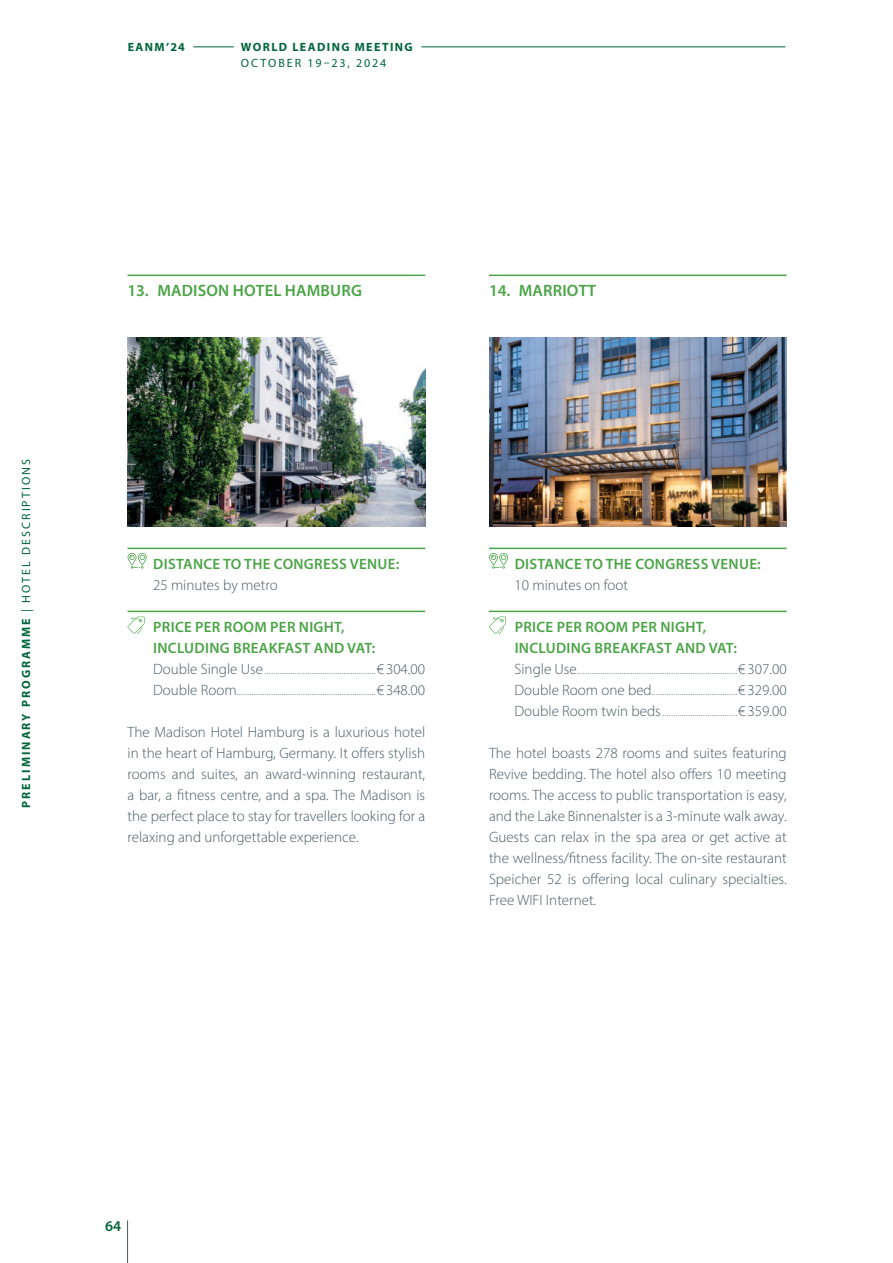
<style>
.page{position:relative;width:893px;height:1263px;background:#fff}
.page>*{position:absolute;margin:0;border:0;box-sizing:border-box;transform-origin:0 0}
.t1{font:600 16.5px "Myriad Pro";letter-spacing:.01em;color:#4ba447}
.t2{font:300 15px/21px "Myriad Pro";color:#465a64;text-align:justify}
.t3{font:600 15px/21px "Myriad Pro";letter-spacing:.02em;color:#4ba447}
.t4{font:600 15px "Myriad Pro";color:#01653b}
.t5{font:700 12px "Myriad Pro";letter-spacing:.17em;color:#01653b}
.t6{font:700 12px "Myriad Pro";letter-spacing:.125em;color:#01653b}
.t7{font:12px "Myriad Pro";letter-spacing:.15em;color:#01653b}
.t8{font:300 10.5px/21px "Myriad Pro";color:#465a64}
.s1{font-weight:400}
.s2{font-size:15px}
</style>
<div class="page">
<hr style="left:127px;top:1220px;width:1px;height:43px;background:#465a64">
<hr style="left:193px;top:46px;width:41px;height:1px;background:#01653b">
<hr style="left:421px;top:46px;width:364px;height:1px;background:#01653b">
<hr style="left:128px;top:275px;width:297px;height:1px;background:#4ba447">
<hr style="left:128px;top:548px;width:297px;height:1px;background:#4ba447">
<hr style="left:128px;top:611px;width:297px;height:1px;background:#4ba447">
<img style="left:128px;top:338px;width:297px;height:189px">
<hr style="left:489px;top:275px;width:298px;height:1px;background:#4ba447">
<hr style="left:489px;top:548px;width:298px;height:1px;background:#4ba447">
<hr style="left:489px;top:611px;width:298px;height:1px;background:#4ba447">
<img style="left:489px;top:338px;width:298px;height:189px">
<svg style="left:128px;top:553px;width:19px;height:16px"></svg>
<svg style="left:128px;top:617px;width:17px;height:17px"></svg>
<svg style="left:489px;top:553px;width:19px;height:16px"></svg>
<svg style="left:489px;top:617px;width:17px;height:17px"></svg>
<p class="t5" style="left:18px;top:808px;width:350px;rotate:-90deg">PRELIMINARY PROGRAMME <span class="s1">| HOTEL DESCRIPTIONS</span></p>
<p class="t6" style="left:128px;top:39px;width:59px">EANM’24</p>
<p class="t6" style="left:241px;top:39px;width:174px">WORLD LEADING MEETING</p>
<p class="t7" style="left:241px;top:56px;width:147px">OCTOBER 19–23, 2024</p>
<p class="t1" style="left:128px;top:280px;width:236px">13. MADISON HOTEL HAMBURG</p>
<p class="t1" style="left:489px;top:280px;width:109px">14. MARRIOTT</p>
<p class="t3" style="left:153px;top:553px;width:248px">DISTANCE TO THE CONGRESS VENUE:</p>
<p class="t2" style="left:153px;top:574px;width:126px">25 minutes by metro</p>
<p class="t3" style="left:153px;top:616px;width:224px">PRICE PER ROOM PER NIGHT,<br>INCLUDING BREAKFAST AND VAT:</p>
<p class="t8" style="left:153px;top:659px;width:274px"><span class="s2">Double Single Use</span>....................................................<span class="s2">€304.00<br>Double Room</span>.................................................................<span class="s2">€348.00</span></p>
<p class="t2" style="left:128px;top:721px;width:299px">The Madison Hotel Hamburg is a luxurious hotel in the heart of Hamburg, Germany. It offers stylish rooms and suites, an award-winning restaurant, a bar, a fitness centre, and a spa. The Madison is the perfect place to stay for travellers looking for a relaxing and unforgettable experience.</p>
<p class="t3" style="left:515px;top:553px;width:248px">DISTANCE TO THE CONGRESS VENUE:</p>
<p class="t2" style="left:514px;top:574px;width:115px">10 minutes on foot</p>
<p class="t3" style="left:515px;top:616px;width:224px">PRICE PER ROOM PER NIGHT,<br>INCLUDING BREAKFAST AND VAT:</p>
<p class="t8" style="left:514px;top:659px;width:274px;text-align:justify"><span class="s2">Single Use</span>...........................................................................<span class="s2">€307.00<br>Double Room one bed</span>........................................<span class="s2">€329.00<br>Double Room twin beds</span>...................................<span class="s2">€359.00</span></p>
<p class="t2" style="left:489px;top:742px;width:299px">The hotel boasts 278 rooms and suites featuring Revive bedding. The hotel also offers 10 meeting rooms. The access to public transportation is easy, and the Lake Binnenalster is a 3-minute walk away.<br>Guests can relax in the spa area or get active at the wellness/fitness facility. The on-site restaurant Speicher 52 is offering local culinary specialties.<br>Free WIFI Internet.</p>
<p class="t4" style="left:105px;top:1216px;width:18px">64</p>
</div>
